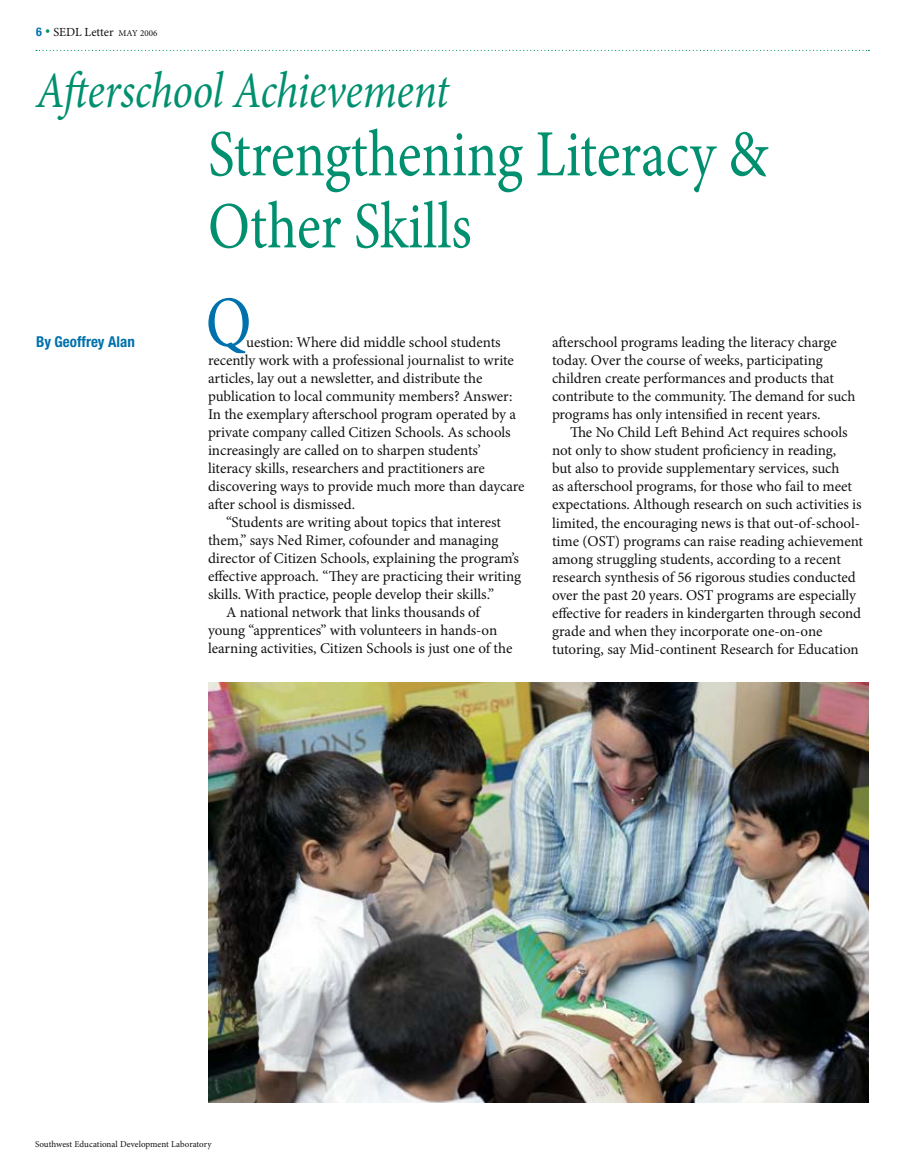
<style>
.page{position:relative;width:905px;height:1175px;background:#fff}
.page>*{position:absolute;margin:0;border:0;box-sizing:border-box;transform-origin:0 0}
.t1{font:66px/72px "Minion Pro";letter-spacing:-.005em;color:#00906f;scale:.85 1}
.t2{font:italic 51px "Minion Pro";letter-spacing:-.01em;color:#00906f;scale:.85 1}
.t3{font:15px/18px "Minion Pro";letter-spacing:-.005em;color:#121212}
.t4{font:700 condensed 15px "Helvetica Neue";color:#0071ad}
.t5{font:12.3px "Minion Pro";letter-spacing:-.005em;color:#121212}
.t6{font:9px "Minion Pro";color:#121212}
.s1{font-size:13.5px;color:#00906f}
.s2{font-size:9px}
</style>
<div class="page">
<svg style="left:36px;top:50px;width:833px;height:1px"></svg>
<img style="left:208px;top:682px;width:660px;height:420px">
<svg style="left:208px;top:298px;width:41px;height:55px"></svg>
<p class="t5" style="left:45px;top:24px;width:114px"><span class="s1">•</span> SEDL Letter <span class="s2">MAY 2006</span></p>
<h2 class="t2" style="left:36px;top:56px;width:487px">Afterschool Achievement</h2>
<h1 class="t1" style="left:208px;top:119px;width:660px">Strengthening Literacy &amp;<br>Other Skills</h1>
<p class="t4" style="left:36px;top:332px;width:100px">By Geoffrey Alan</p>
<p class="t3" style="left:552px;top:334px;width:305px">afterschool programs leading the literacy charge today. Over the course of weeks, participating children create performances and products that contribute to the community. The demand for such programs has only intensified in recent years.</p>
<p class="t3" style="left:552px;top:424px;width:312px;text-indent:18px">The No Child Left Behind Act requires schools not only to show student proficiency in reading,<br>but also to provide supplementary services, such<br>as afterschool programs, for those who fail to meet expectations. Although research on such activities is limited, the encouraging news is that out-of-school&shy;time (OST) programs can raise reading achievement among struggling students, according to a recent research synthesis of 56 rigorous studies conducted over the past 20 years. OST programs are especially effective for readers in kindergarten through second grade and when they incorporate one-on-one tutoring, say Mid-continent Research for Education</p>
<p class="t3" style="left:246px;top:333px;width:256px">uestion: Where did middle school students</p>
<p class="t3" style="left:208px;top:351px;width:307px">recently work with a professional journalist to write</p>
<p class="t3" style="left:208px;top:369px;width:276px">articles, lay out a newsletter, and distribute the</p>
<p class="t3" style="left:208px;top:387px;width:306px">publication to local community members? Answer:</p>
<p class="t3" style="left:208px;top:405px;width:309px">In the exemplary afterschool program operated by a</p>
<p class="t3" style="left:208px;top:423px;width:304px">private company called Citizen Schools. As schools</p>
<p class="t3" style="left:208px;top:441px;width:274px">increasingly are called on to sharpen students’</p>
<p class="t3" style="left:208px;top:459px;width:278px">literacy skills, researchers and practitioners are</p>
<p class="t3" style="left:208px;top:477px;width:318px">discovering ways to provide much more than daycare</p>
<p class="t3" style="left:208px;top:495px;width:149px">after school is dismissed.</p>
<p class="t3" style="left:226px;top:513px;width:276px">“Students are writing about topics that interest</p>
<p class="t3" style="left:208px;top:531px;width:292px">them,” says Ned Rimer, cofounder and managing</p>
<p class="t3" style="left:208px;top:549px;width:312px">director of Citizen Schools, explaining the program’s</p>
<p class="t3" style="left:208px;top:567px;width:315px">effective approach. “They are practicing their writing</p>
<p class="t3" style="left:208px;top:585px;width:287px">skills. With practice, people develop their skills.”</p>
<p class="t3" style="left:226px;top:603px;width:255px">A national network that links thousands of</p>
<p class="t3" style="left:208px;top:621px;width:291px">young “apprentices” with volunteers in hands-on</p>
<p class="t3" style="left:208px;top:639px;width:306px">learning activities, Citizen Schools is just one of the</p>
<p class="t6" style="left:35px;top:1138px;width:178px">Southwest Educational Development Laboratory</p>
</div>
